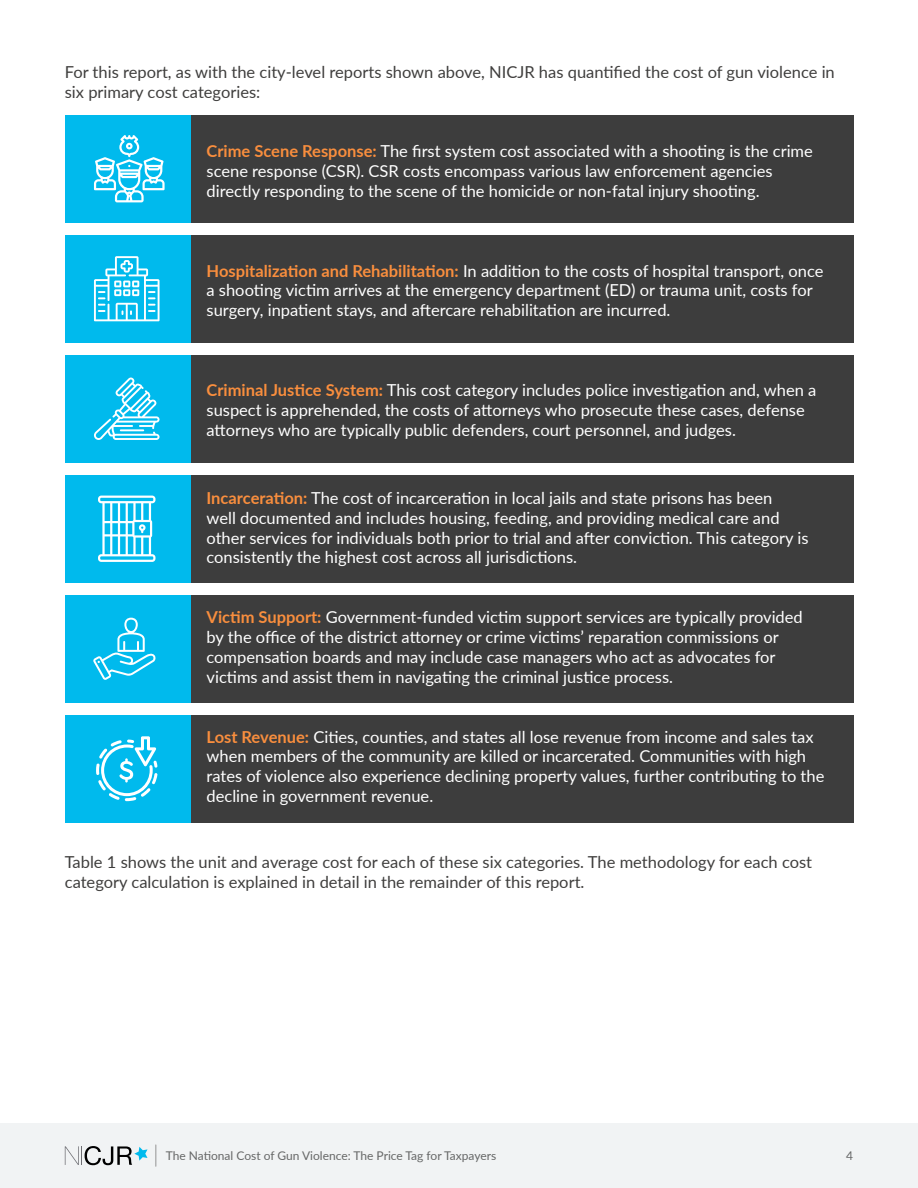
<style>
.page{position:relative;width:918px;height:1188px;background:#fff}
.page>*{position:absolute;margin:0;border:0;box-sizing:border-box;transform-origin:0 0}
.t1{font:16.5px/19.8px "Lato";color:#fff}
.t2{font:16.5px/19.8px "Lato";color:#3f3e3d}
.t3{font:12px "Lato";color:#666767}
.s1{font-weight:700;color:#f98e3e}
</style>
<div class="page">
<div style="left:0;top:1123px;width:918px;height:65px;background:#f1f3f4"></div>
<hr style="left:155px;top:1145px;width:2px;height:21px;background:#b3b3b3">
<svg style="left:65px;top:1146px;width:83px;height:19px"></svg>
<div style="left:191px;top:115px;width:663px;height:108px;background:#3d3d3d"></div>
<div style="left:65px;top:115px;width:126px;height:108px;background:#00baed"></div>
<div style="left:191px;top:235px;width:663px;height:108px;background:#3d3d3d"></div>
<div style="left:65px;top:235px;width:126px;height:108px;background:#00baed"></div>
<div style="left:191px;top:355px;width:663px;height:108px;background:#3d3d3d"></div>
<div style="left:65px;top:355px;width:126px;height:108px;background:#00baed"></div>
<div style="left:191px;top:475px;width:663px;height:108px;background:#3d3d3d"></div>
<div style="left:65px;top:475px;width:126px;height:108px;background:#00baed"></div>
<div style="left:191px;top:595px;width:663px;height:108px;background:#3d3d3d"></div>
<div style="left:65px;top:595px;width:126px;height:108px;background:#00baed"></div>
<div style="left:191px;top:715px;width:663px;height:108px;background:#3d3d3d"></div>
<div style="left:65px;top:715px;width:126px;height:108px;background:#00baed"></div>
<svg style="left:94px;top:135px;width:71px;height:67px"></svg>
<svg style="left:94px;top:256px;width:66px;height:65px"></svg>
<svg style="left:94px;top:377px;width:66px;height:63px"></svg>
<hr style="left:120px;top:429px;width:24px;height:2px;background:#fff">
<svg style="left:98px;top:496px;width:58px;height:66px"></svg>
<svg style="left:93px;top:618px;width:63px;height:62px"></svg>
<svg style="left:96px;top:736px;width:62px;height:65px"></svg>
<p class="t2" style="left:65px;top:61px;width:772px">For this report, as with the city-level reports shown above, NICJR has quantified the cost of gun violence in six primary cost categories:</p>
<p class="t1" style="left:207px;top:141px;width:608px"><span class="s1">Crime Scene Response:</span> The first system cost associated with a shooting is the crime scene response (CSR). CSR costs encompass various law enforcement agencies directly responding to the scene of the homicide or non-fatal injury shooting.</p>
<p class="t1" style="left:207px;top:260px;width:618px"><span class="s1">Hospitalization and Rehabilitation:</span> In addition to the costs of hospital transport, once a shooting victim arrives at the emergency department (ED) or trauma unit, costs for surgery, inpatient stays, and aftercare rehabilitation are incurred.</p>
<p class="t1" style="left:207px;top:379px;width:611px"><span class="s1">Criminal Justice System:</span> This cost category includes police investigation and, when a suspect is apprehended, the costs of attorneys who prosecute these cases, defense attorneys who are typically public defenders, court personnel, and judges.</p>
<p class="t1" style="left:207px;top:487px;width:603px"><span class="s1">Incarceration:</span> The cost of incarceration in local jails and state prisons has been<br>well documented and includes housing, feeding, and providing medical care and other services for individuals both prior to trial and after conviction. This category is consistently the highest cost across all jurisdictions.</p>
<p class="t1" style="left:207px;top:607px;width:598px"><span class="s1">Victim Support:</span> Government-funded victim support services are typically provided by the office of the district attorney or crime victims’ reparation commissions or compensation boards and may include case managers who act as advocates for victims and assist them in navigating the criminal justice process.</p>
<p class="t1" style="left:207px;top:726px;width:619px"><span class="s1">Lost Revenue:</span> Cities, counties, and states all lose revenue from income and sales tax when members of the community are killed or incarcerated. Communities with high rates of violence also experience declining property values, further contributing to the decline in government revenue.</p>
<p class="t2" style="left:65px;top:852px;width:749px">Table 1 shows the unit and average cost for each of these six categories. The methodology for each cost category calculation is explained in detail in the remainder of this report.</p>
<p class="t3" style="left:166px;top:1147px;width:332px">The National Cost of Gun Violence: The Price Tag for Taxpayers</p>
<p class="t3" style="left:846px;top:1147px;width:8px">4</p>
</div>
